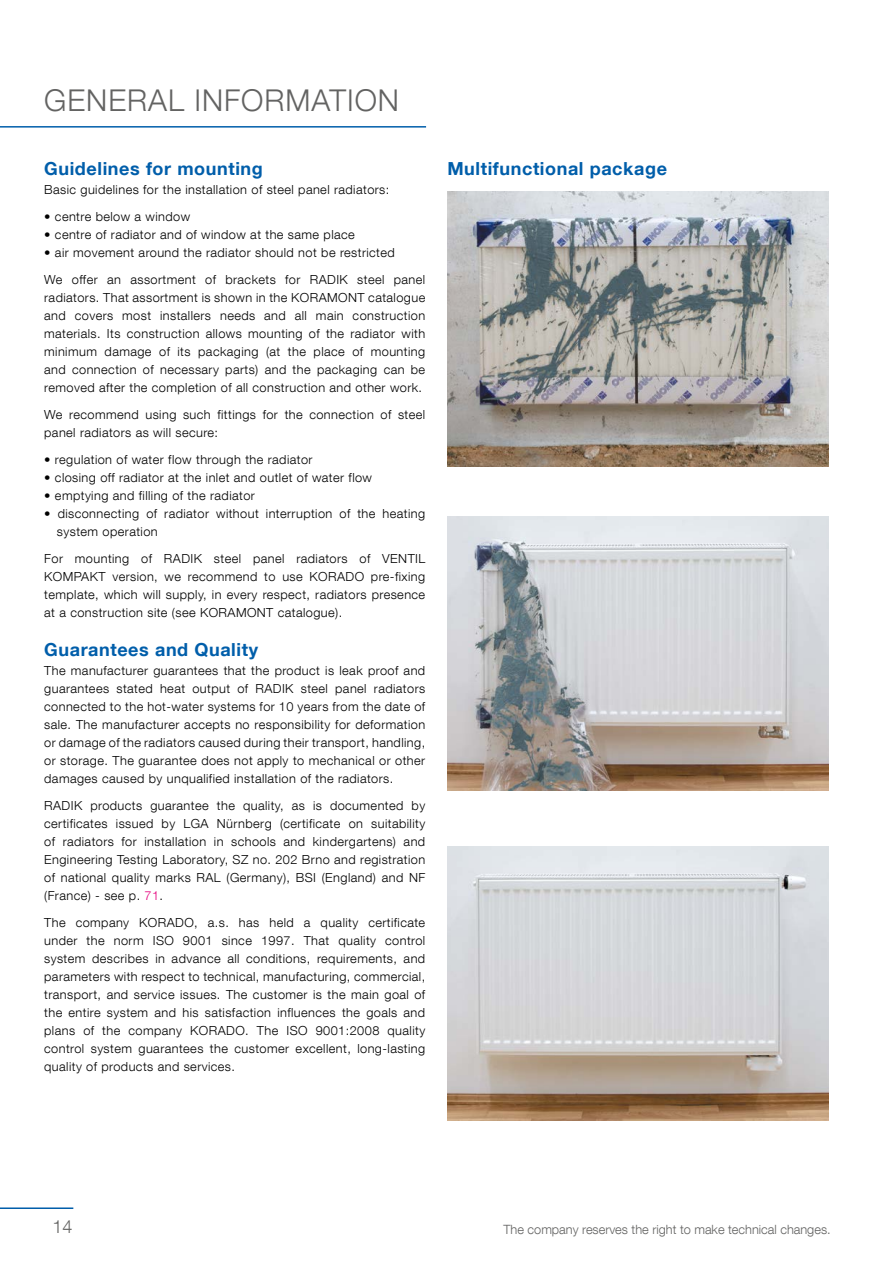
<style>
.page{position:relative;width:893px;height:1263px;background:#fff}
.page>*{position:absolute;margin:0;border:0;box-sizing:border-box;transform-origin:0 0}
.t1{font:300 30px "Helvetica Neue LT Com";letter-spacing:.035em;color:#636362}
.t2{font:700 18px "Helvetica Neue LT Com";letter-spacing:.035em;color:#005eaa}
.t3{font:300 18px "Helvetica Neue LT Com";color:#636362}
.t4{font:300 12.75px "Helvetica Neue LT Com";color:#636362}
.t5{font:300 12.45px/18px "Helvetica Neue LT Com";letter-spacing:.035em;color:#000;text-align:justify}
.s1{color:#e5007d}
</style>
<div class="page">
<hr style="left:0;top:1207px;width:73px;height:2px;background:#005eaa">
<hr style="left:0;top:126px;width:426px;height:2px;background:#005eaa">
<img style="left:447px;top:191px;width:381px;height:275px">
<img style="left:447px;top:516px;width:381px;height:275px">
<img style="left:447px;top:846px;width:381px;height:275px">
<h1 class="t1" style="left:44px;top:82px;width:356px">GENERAL INFORMATION</h1>
<h2 class="t2" style="left:44px;top:157px;width:220px">Guidelines for mounting</h2>
<p class="t5" style="left:44px;top:180px;width:347px">Basic guidelines for the installation of steel panel radiators:</p>
<p class="t5" style="left:44px;top:207px;width:148px">• centre below a window</p>
<p class="t5" style="left:44px;top:225px;width:312px">• centre of radiator and of window at the same place</p>
<p class="t5" style="left:44px;top:238px;width:383px;line-height:27px">• air movement around the radiator should not be restricted<br>We offer an assortment of brackets for RADIK steel panel</p>
<p class="t5" style="left:44px;top:288px;width:383px">radiators. That assortment is shown in the KORAMONT catalogue and covers most installers needs and all main construction materials. Its construction allows mounting of the radiator with minimum damage of its packaging (at the place of mounting and connection of necessary parts) and the packaging can be removed after the completion of all construction and other work.</p>
<p class="t5" style="left:44px;top:405px;width:383px">We recommend using such fittings for the connection of steel panel radiators as will secure:</p>
<p class="t5" style="left:44px;top:450px;width:270px">• regulation of water flow through the radiator</p>
<p class="t5" style="left:44px;top:468px;width:329px">• closing off radiator at the inlet and outlet of water flow</p>
<p class="t5" style="left:44px;top:486px;width:212px">• emptying and filling of the radiator</p>
<p class="t5" style="left:57px;top:504px;width:370px;text-indent:-13px">• disconnecting of radiator without interruption of the heating system operation</p>
<p class="t5" style="left:44px;top:549px;width:383px">For mounting of RADIK steel panel radiators of VENTIL KOMPAKT version, we recommend to use KORADO pre-fixing template, which will supply, in every respect, radiators presence at a construction site (see KORAMONT catalogue).</p>
<h2 class="t2" style="left:44px;top:638px;width:215px">Guarantees and Quality</h2>
<p class="t5" style="left:44px;top:661px;width:383px">The manufacturer guarantees that the product is leak proof and guarantees stated heat output of RADIK steel panel radiators connected to the hot-water systems for 10 years from the date of sale. The manufacturer accepts no responsibility for deformation or damage of the radiators caused during their transport, handling, or storage. The guarantee does not apply to mechanical or other damages caused by unqualified installation of the radiators.</p>
<p class="t5" style="left:44px;top:796px;width:383px">RADIK products guarantee the quality, as is documented by certificates issued by LGA Nürnberg (certificate on suitability of radiators for installation in schools and kindergartens) and Engineering Testing Laboratory, SZ no. 202 Brno and registration of national quality marks RAL (Germany), BSI (England) and NF (France) - see p. <span class="s1">71</span>.</p>
<p class="t5" style="left:44px;top:913px;width:383px">The company KORADO, a.s. has held a quality certificate under the norm ISO 9001 since 1997. That quality control system describes in advance all conditions, requirements, and parameters with respect to technical, manufacturing, commercial, transport, and service issues. The customer is the main goal of the entire system and his satisfaction influences the goals and plans of the company KORADO. The ISO 9001:2008 quality control system guarantees the customer excellent, long-lasting quality of products and services.</p>
<h2 class="t2" style="left:447px;top:157px;width:221px">Multifunctional package</h2>
<h2 class="t3" style="left:52px;top:1216px;width:22px">14</h2>
<p class="t4" style="left:504px;top:1221px;width:329px">The company reserves the right to make technical changes.</p>
</div>
